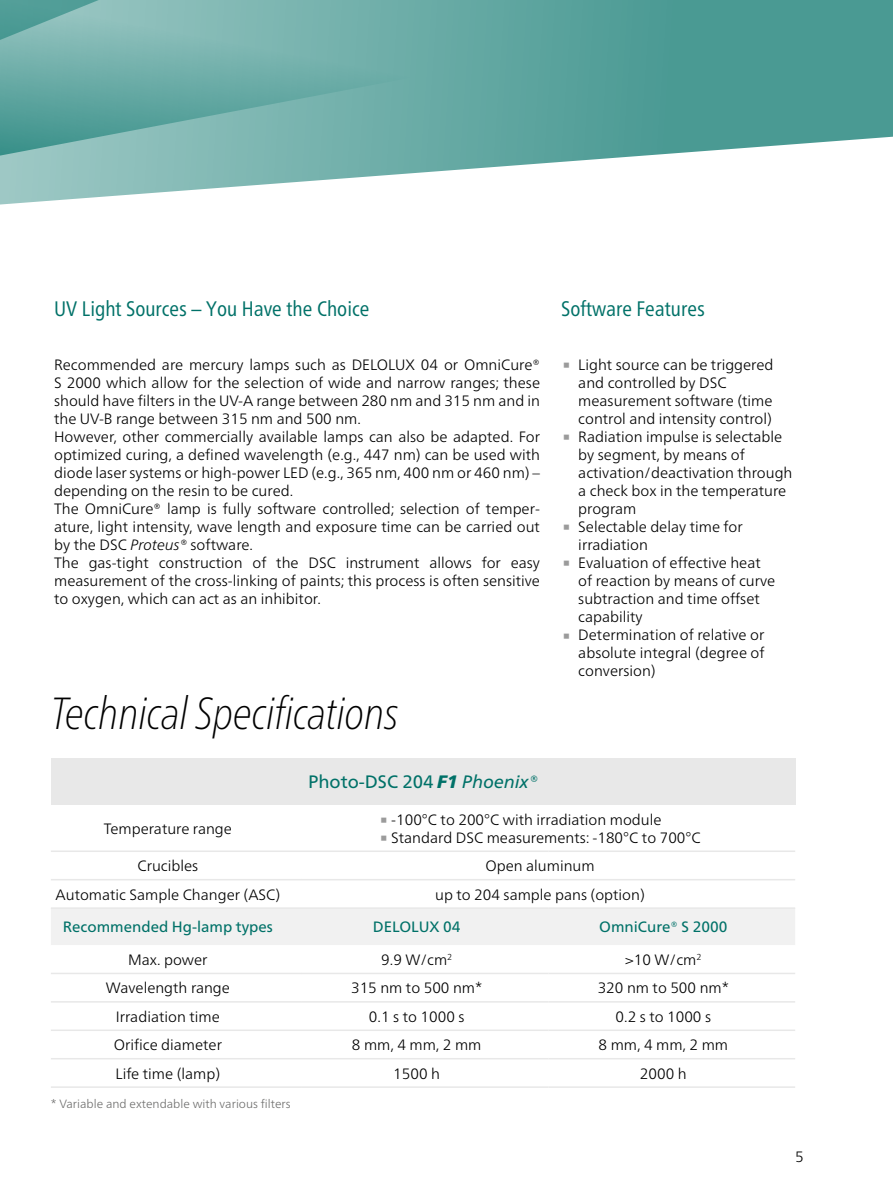
<style>
.page{position:relative;width:893px;height:1191px;background:#fff}
.page>*{position:absolute;margin:0;border:0;box-sizing:border-box;transform-origin:0 0}
.t1{font:italic 100 condensed 45px "Frutiger Neue LTW1 G";color:#000}
.t2{font:45px "Frutiger Neue LTW1 G";color:#9b9b9b}
.Subhead_1_grün_n{font:condensed 21px "Frutiger Neue LTW1 G";color:#007168}
.Tabellenkörper_n{font:18px "Frutiger Neue LTW1 G";color:#007168}
.Fließtext_en_n{font:300 15px/18px "Frutiger Neue LTW1 G";color:#000;text-align:justify}
.Tabellenkörper_n-2{font:300 15px "Frutiger Neue LTW1 G";color:#000}
.Tabellenkopf_groß_n{font:15px "Frutiger Neue LTW1 G";color:#007168}
.Bildunterschrift_n{font:300 12px "Frutiger Neue LTW1 G";color:#6e6e6d}
.s1{font-style:italic}
.s2{font-weight:900;font-style:italic}
</style>
<div class="page">
<svg style="left:0;top:0;width:893px;height:205px"></svg>
<div style="left:51px;top:758px;width:744px;height:47px;background:#e8e8e8"></div>
<div style="left:51px;top:909px;width:744px;height:36px;background:#f1f1f1"></div>
<hr style="left:51px;top:907px;width:251px;height:2px;background:#e8e8e8">
<hr style="left:302px;top:907px;width:247px;height:2px;background:#e8e8e8">
<hr style="left:549px;top:907px;width:246px;height:2px;background:#e8e8e8">
<hr style="left:51px;top:850px;width:251px;height:2px;background:#e8e8e8">
<hr style="left:302px;top:850px;width:247px;height:2px;background:#e8e8e8">
<hr style="left:549px;top:850px;width:246px;height:2px;background:#e8e8e8">
<hr style="left:51px;top:879px;width:251px;height:1px;background:#e8e8e8">
<hr style="left:302px;top:879px;width:247px;height:1px;background:#e8e8e8">
<hr style="left:549px;top:879px;width:246px;height:1px;background:#e8e8e8">
<hr style="left:51px;top:972px;width:251px;height:2px;background:#e8e8e8">
<hr style="left:51px;top:1001px;width:251px;height:1px;background:#e8e8e8">
<hr style="left:302px;top:972px;width:247px;height:2px;background:#e8e8e8">
<hr style="left:302px;top:1001px;width:247px;height:1px;background:#e8e8e8">
<hr style="left:549px;top:972px;width:246px;height:2px;background:#e8e8e8">
<hr style="left:549px;top:1001px;width:246px;height:1px;background:#e8e8e8">
<hr style="left:51px;top:1029px;width:251px;height:2px;background:#e8e8e8">
<hr style="left:51px;top:1058px;width:251px;height:1px;background:#e8e8e8">
<hr style="left:51px;top:1086px;width:251px;height:1px;background:#e8e8e8">
<hr style="left:302px;top:1029px;width:247px;height:2px;background:#e8e8e8">
<hr style="left:302px;top:1058px;width:247px;height:1px;background:#e8e8e8">
<hr style="left:302px;top:1086px;width:247px;height:1px;background:#e8e8e8">
<hr style="left:549px;top:1029px;width:246px;height:2px;background:#e8e8e8">
<hr style="left:549px;top:1058px;width:246px;height:1px;background:#e8e8e8">
<hr style="left:549px;top:1086px;width:246px;height:1px;background:#e8e8e8">
<p class="Subhead_1_grün_n" style="left:54px;top:293px;width:317px">UV Light Sources – You Have the Choice</p>
<p class="Fließtext_en_n" style="left:54px;top:355px;width:487px">Recommended are mercury lamps such as DELOLUX 04 or OmniCure® S 2000 which allow for the selection of wide and narrow ranges; these should have filters in the UV-A range between 280 nm and 315 nm and in the UV-B range between 315 nm and 500 nm.</p>
<p class="Fließtext_en_n" style="left:54px;top:427px;width:487px">However, other commercially available lamps can also be adapted. For optimized curing, a defined wavelength (e.g., 447 nm) can be used with diode laser systems or high-power LED (e.g., 365 nm, 400 nm or 460 nm) – depending on the resin to be cured.</p>
<p class="Fließtext_en_n" style="left:54px;top:499px;width:487px">The OmniCure® lamp is fully software controlled; selection of temper&shy;ature, light intensity, wave length and exposure time can be carried out by the DSC <span class="s1">Proteus®</span> software.</p>
<p class="Fließtext_en_n" style="left:54px;top:553px;width:487px">The gas-tight construction of the DSC instrument allows for easy measurement of the cross-linking of paints; this process is often sensitive to oxygen, which can act as an inhibitor.</p>
<p class="t1" style="left:51px;top:680px;width:349px">Technical Specifications</p>
<p class="Tabellenkörper_n" style="left:308px;top:771px;width:231px">Photo-DSC 204 <span class="s2">F1</span> <span class="s1">Phoenix®</span></p>
<p class="Subhead_1_grün_n" style="left:561px;top:293px;width:145px">Software Features</p>
<p class="t2" style="left:561px;top:335px;width:12px">∙</p>
<p class="Fließtext_en_n" style="left:578px;top:355px;width:197px;text-align:left">Light source can be triggered and controlled by DSC measurement software (time control and intensity control)</p>
<p class="t2" style="left:561px;top:407px;width:12px">∙</p>
<p class="Fließtext_en_n" style="left:578px;top:427px;width:216px;text-align:left">Radiation impulse is selectable by segment, by means of activation/deactivation through a check box in the temperature program</p>
<p class="t2" style="left:561px;top:497px;width:12px">∙</p>
<p class="Fließtext_en_n" style="left:578px;top:517px;width:166px">Selectable delay time for irradiation</p>
<p class="t2" style="left:561px;top:533px;width:12px">∙</p>
<p class="Fließtext_en_n" style="left:578px;top:553px;width:198px;text-align:left">Evaluation of effective heat of reaction by means of curve subtraction and time offset capability</p>
<p class="t2" style="left:561px;top:605px;width:12px">∙</p>
<p class="Fließtext_en_n" style="left:578px;top:625px;width:188px">Determination of relative or absolute integral (degree of conversion)</p>
<p class="Tabellenkörper_n-2" style="left:104px;top:819px;width:130px">Temperature range</p>
<p class="t2" style="left:378px;top:790px;width:12px">∙</p>
<p class="Fließtext_en_n" style="left:391px;top:810px;width:272px">-100°C to 200°C with irradiation module</p>
<p class="t2" style="left:378px;top:808px;width:12px">∙</p>
<p class="Fließtext_en_n" style="left:391px;top:828px;width:311px">Standard DSC measurements: -180°C to 700°C</p>
<p class="Tabellenkörper_n-2" style="left:138px;top:857px;width:62px">Crucibles</p>
<p class="Tabellenkörper_n-2" style="left:485px;top:857px;width:111px">Open aluminum</p>
<p class="Tabellenkörper_n-2" style="left:55px;top:885px;width:226px">Automatic Sample Changer (ASC)</p>
<p class="Tabellenkörper_n-2" style="left:435px;top:885px;width:211px">up to 204 sample pans (option)</p>
<p class="Tabellenkopf_groß_n" style="left:63px;top:918px;width:211px">Recommended Hg-lamp types</p>
<p class="Tabellenkopf_groß_n" style="left:373px;top:918px;width:89px">DELOLUX 04</p>
<p class="Tabellenkopf_groß_n" style="left:599px;top:918px;width:130px">OmniCure® S 2000</p>
<p class="Tabellenkörper_n-2" style="left:128px;top:950px;width:81px">Max. power</p>
<p class="Tabellenkörper_n-2" style="left:381px;top:950px;width:73px">9.9 W/cm<sup>2</sup></p>
<p class="Tabellenkörper_n-2" style="left:625px;top:950px;width:78px">&gt;10 W/cm<sup>2</sup></p>
<p class="Tabellenkörper_n-2" style="left:106px;top:979px;width:126px">Wavelength range</p>
<p class="Tabellenkörper_n-2" style="left:351px;top:979px;width:133px">315 nm to 500 nm*</p>
<p class="Tabellenkörper_n-2" style="left:598px;top:979px;width:133px">320 nm to 500 nm*</p>
<p class="Tabellenkörper_n-2" style="left:116px;top:1007px;width:105px">Irradiation time</p>
<p class="Tabellenkörper_n-2" style="left:369px;top:1007px;width:97px">0.1 s to 1000 s</p>
<p class="Tabellenkörper_n-2" style="left:616px;top:1007px;width:97px">0.2 s to 1000 s</p>
<p class="Tabellenkörper_n-2" style="left:114px;top:1035px;width:110px">Orifice diameter</p>
<p class="Tabellenkörper_n-2" style="left:352px;top:1035px;width:131px">8 mm, 4 mm, 2 mm</p>
<p class="Tabellenkörper_n-2" style="left:599px;top:1035px;width:131px">8 mm, 4 mm, 2 mm</p>
<p class="Tabellenkörper_n-2" style="left:116px;top:1064px;width:106px">Life time (lamp)</p>
<p class="Tabellenkörper_n-2" style="left:393px;top:1064px;width:48px">1500 h</p>
<p class="Tabellenkörper_n-2" style="left:640px;top:1064px;width:48px">2000 h</p>
<p class="Bildunterschrift_n" style="left:51px;top:1096px;width:241px">* Variable and extendable with various filters</p>
<p class="Fließtext_en_n" style="left:795px;top:1147px;width:10px">5</p>
</div>
